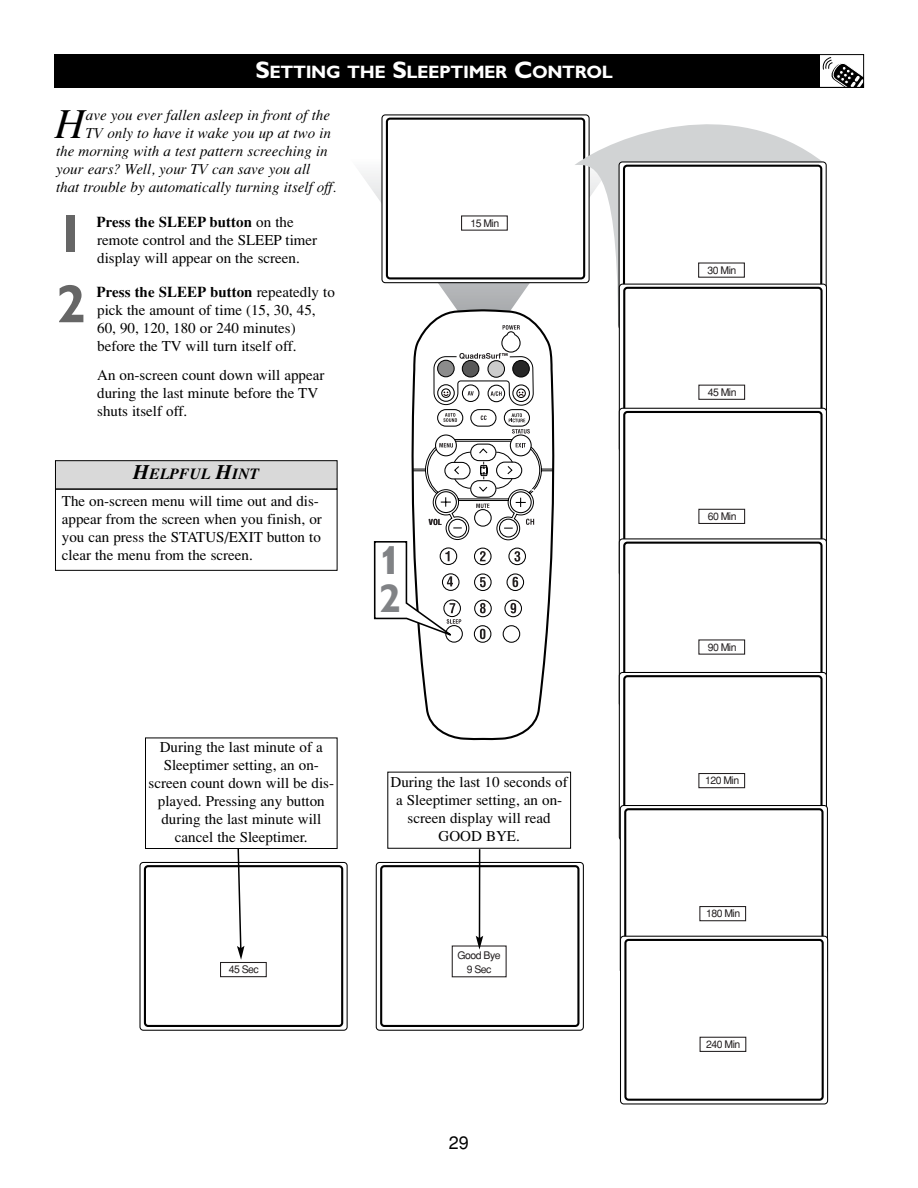
<style>
.page{position:relative;width:918px;height:1188px;background:#fff}
.page>*{position:absolute;margin:0;border:0;box-sizing:border-box;transform-origin:0 0}
.t1{font:700 54px "Gill Sans";color:#666}
.t2{font:italic 42.15px "Times";color:#000}
.t3{font:700 40.35px/37.8px "Gill Alt One";color:#808285}
.t4{font:700 18px "Gill Sans";letter-spacing:-.02em;color:#fff}
.t5{font:18px "Helvetica";color:#000}
.t6{font:italic 700 15.75px "Times";color:#000}
.t7{font:15px/18px "Times";color:#000}
.t8{font:italic 15px "Times";color:#000}
.t9{font:10.5px/14.7px "Helvetica";letter-spacing:-.05em;color:#231f20;text-align:center}
.t10{font:700 condensed 7.8px "Helvetica";color:#231f20}
.s1{font-size:24px}
.s2{font-weight:700}
.s3{font-size:21px}
</style>
<div class="page">
<svg style="left:359px;top:171px;width:215px;height:137px"></svg>
<svg style="left:419px;top:308px;width:136px;height:433px"></svg>
<div style="left:381px;top:114px;width:209px;height:169px;background:#fff;border:1px solid #000;border-radius:3px"></div>
<div style="left:386px;top:118px;width:199px;height:161px;border:2px solid #000;border-radius:3px"></div>
<svg style="left:574px;top:114px;width:247px;height:212px"></svg>
<div style="left:376px;top:862px;width:208px;height:169px;background:#fff;border:1px solid #000;border-radius:3px"></div>
<div style="left:380px;top:865px;width:199px;height:162px;border:2px solid #000;border-radius:3px"></div>
<div style="left:139px;top:862px;width:209px;height:169px;background:#fff;border:1px solid #000;border-radius:3px"></div>
<div style="left:144px;top:865px;width:199px;height:162px;border:2px solid #000;border-radius:3px"></div>
<div style="left:619px;top:161px;width:208px;height:169px;background:#fff;border:1px solid #000;border-radius:3px"></div>
<div style="left:623px;top:165px;width:199px;height:162px;border:2px solid #000;border-radius:3px"></div>
<div style="left:619px;top:284px;width:208px;height:168px;background:#fff;border:1px solid #000;border-radius:3px"></div>
<div style="left:623px;top:287px;width:200px;height:162px;border:2px solid #000;border-radius:3px"></div>
<div style="left:698px;top:385px;width:47px;height:15px;border:1px solid #231f20"></div>
<div style="left:619px;top:408px;width:208px;height:169px;background:#fff;border:1px solid #000;border-radius:3px"></div>
<div style="left:623px;top:411px;width:200px;height:162px;border:2px solid #000;border-radius:3px"></div>
<div style="left:698px;top:509px;width:47px;height:15px;border:1px solid #231f20"></div>
<div style="left:619px;top:538px;width:208px;height:169px;background:#fff;border:1px solid #000;border-radius:3px"></div>
<div style="left:623px;top:542px;width:200px;height:161px;border:2px solid #000;border-radius:3px"></div>
<div style="left:619px;top:672px;width:208px;height:169px;background:#fff;border:1px solid #000;border-radius:3px"></div>
<div style="left:623px;top:675px;width:200px;height:162px;border:2px solid #000;border-radius:3px"></div>
<div style="left:698px;top:773px;width:47px;height:15px;border:1px solid #231f20"></div>
<div style="left:620px;top:805px;width:208px;height:169px;background:#fff;border:1px solid #000;border-radius:3px"></div>
<div style="left:624px;top:808px;width:200px;height:162px;border:2px solid #000;border-radius:3px"></div>
<div style="left:699px;top:906px;width:47px;height:15px;border:1px solid #231f20"></div>
<div style="left:220px;top:962px;width:47px;height:15px;border:1px solid #231f20"></div>
<div style="left:620px;top:936px;width:208px;height:168px;background:#fff;border:1px solid #000;border-radius:3px"></div>
<div style="left:624px;top:939px;width:200px;height:162px;border:2px solid #000;border-radius:3px"></div>
<div style="left:700px;top:1037px;width:46px;height:15px;border:1px solid #231f20"></div>
<svg style="left:373px;top:325px;width:181px;height:318px"></svg>
<div style="left:54px;top:54px;width:810px;height:34px;background:#000"></div>
<div style="left:820px;top:55px;width:43px;height:32px;background:#fff"></div>
<svg style="left:822px;top:57px;width:40px;height:29px"></svg>
<div style="left:819px;top:54px;width:45px;height:34px;border:1px solid #000"></div>
<div style="left:55px;top:489px;width:282px;height:82px;border:1px solid #000"></div>
<div style="left:56px;top:461px;width:281px;height:27px;background:#d9d9d9"></div>
<div style="left:55px;top:460px;width:283px;height:29px;border:1px solid #000"></div>
<svg style="left:237px;top:849px;width:7px;height:111px"></svg>
<hr style="left:479px;top:849px;width:1px;height:89px;background:#000">
<svg style="left:476px;top:936px;width:7px;height:14px"></svg>
<div style="left:145px;top:738px;width:193px;height:111px;border:1px solid #000"></div>
<p class="t4" style="left:256px;top:66px;width:359px"><span class="s1">S</span>ETTING THE <span class="s1">S</span>LEEPTIMER <span class="s1">C</span>ONTROL</p>
<h2 class="t2" style="left:56px;top:109px;width:32px">H</h2>
<p class="t8" style="left:86px;top:110px;width:246px">ave you ever fallen asleep in front of the</p>
<p class="t8" style="left:86px;top:128px;width:247px">TV only to have it wake you up at two in</p>
<p class="t8" style="left:56px;top:146px;width:273px">the morning with a test pattern screeching in</p>
<p class="t8" style="left:56px;top:164px;width:256px">your ears? Well, your TV can save you all</p>
<p class="t8" style="left:56px;top:182px;width:282px">that trouble by automatically turning itself off.</p>
<h1 class="t1" style="left:56px;top:215px;width:31px">1</h1>
<p class="t7" style="left:97px;top:214px;width:222px"><span class="s2">Press the SLEEP button</span> on the remote control and the SLEEP timer display will appear on the screen.</p>
<h1 class="t1" style="left:56px;top:285px;width:31px">2</h1>
<p class="t7" style="left:97px;top:284px;width:240px"><span class="s2">Press the SLEEP button</span> repeatedly to pick the amount of time (15, 30, 45, 60, 90, 120, 180 or 240 minutes) before the TV will turn itself off.</p>
<p class="t7" style="left:97px;top:367px;width:229px">An on-screen count down will appear during the last minute before the TV shuts itself off.</p>
<p class="t6" style="left:133px;top:468px;width:128px"><span class="s3">H</span>ELPFUL <span class="s3">H</span>INT</p>
<p class="t7" style="left:62px;top:493px;width:261px">The on-screen menu will time out and dis&shy;appear from the screen when you finish, or you can press the STATUS/EXIT button to clear the menu from the screen.</p>
<p class="t9" style="left:470px;top:217px;width:30px">15 Min</p>
<h3 class="t3" style="left:379px;top:548px;width:24px">1<br>2</h3>
<p class="t10" style="left:429px;top:519px;width:15px">VOL</p>
<p class="t7" style="left:149px;top:739px;width:187px;text-align:center">During the last minute of a<br>Sleeptimer setting, an on&shy;screen count down will be dis&shy;played. Pressing any button during the last minute will cancel the Sleeptimer.</p>
<p class="t9" style="left:229px;top:963px;width:32px">45 Sec</p>
<p class="t7" style="left:391px;top:774px;width:179px;text-align:center">During the last 10 seconds of a Sleeptimer setting, an on&shy;screen display will read<br>GOOD BYE.</p>
<p class="t9" style="left:458px;top:949px;width:45px">Good Bye<br>9 Sec</p>
<p class="t5" style="left:449px;top:1136px;width:22px">29</p>
<p class="t9" style="left:707px;top:264px;width:30px">30 Min</p>
<p class="t9" style="left:708px;top:386px;width:30px">45 Min</p>
<p class="t9" style="left:708px;top:510px;width:30px">60 Min</p>
<p class="t9" style="left:708px;top:641px;width:30px">90 Min</p>
<p class="t9" style="left:705px;top:774px;width:36px">120 Min</p>
<p class="t9" style="left:706px;top:907px;width:36px">180 Min</p>
<p class="t9" style="left:706px;top:1038px;width:36px">240 Min</p>
</div>
